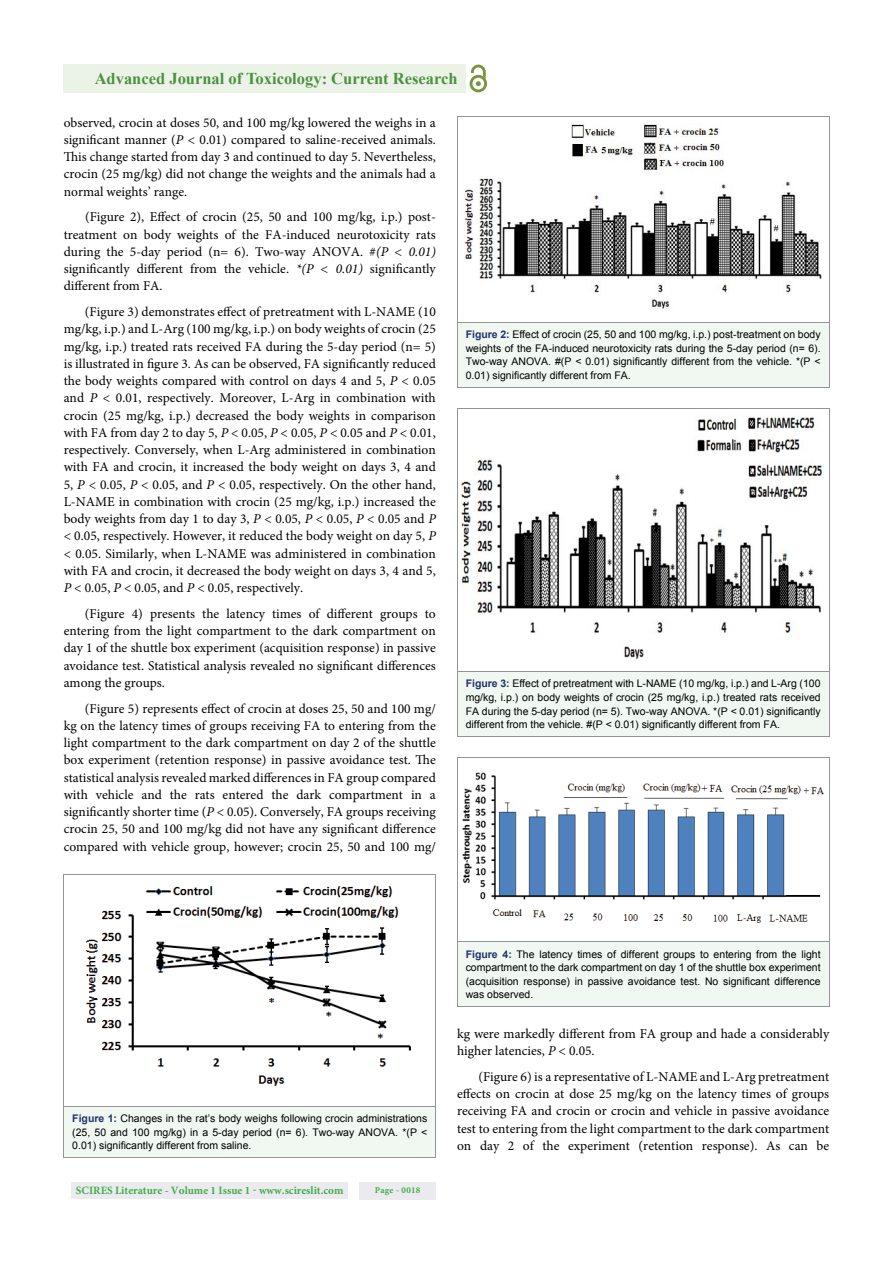
<style>
.page{position:relative;width:893px;height:1263px;background:#fff}
.page>*{position:absolute;margin:0;border:0;box-sizing:border-box;transform-origin:0 0}
.t1{font:700 16.5px "Times New Roman";color:#4d9041}
.t2{font:13.5px/17.2px "Minion Pro";color:#000;text-align:justify}
.t3{font:700 11.25px "Minion Pro";color:#41ad49}
.t4{font:10.5px/13.5px "Arial";color:#000;text-align:justify}
.t5{font:700 9px "Minion Pro";letter-spacing:.03em;color:#41ad49}
.s1{font-style:italic}
.s2{font-weight:700;color:#20336c}
</style>
<div class="page">
<div style="left:63px;top:64px;width:403px;height:28px;background:#eaf3e6"></div>
<img style="left:470px;top:79px;width:17px;height:13px">
<svg style="left:471px;top:65px;width:15px;height:21px"></svg>
<div style="left:72px;top:1182px;width:276px;height:17px;background:#ebeaef"></div>
<div style="left:359px;top:1182px;width:77px;height:17px;background:#ebeaef"></div>
<div style="left:64px;top:1106px;width:372px;height:52px;background:#f0f8f1"></div>
<hr style="left:64px;top:1106px;width:372px;height:1px;background:#939598">
<hr style="left:64px;top:1158px;width:372px;height:1px;background:#939598">
<img style="left:77px;top:879px;width:346px;height:214px;border-radius:4px">
<div style="left:457px;top:322px;width:372px;height:65px;background:#f0f8f1"></div>
<img style="left:460px;top:121px;width:366px;height:188px;border-radius:4px">
<div style="left:457px;top:671px;width:372px;height:66px;background:#f0f8f1"></div>
<img style="left:460px;top:413px;width:366px;height:246px;border-radius:4px">
<div style="left:457px;top:942px;width:372px;height:65px;background:#f0f8f1"></div>
<hr style="left:457px;top:942px;width:372px;height:1px;background:#939598">
<hr style="left:457px;top:1007px;width:372px;height:1px;background:#939598">
<img style="left:460px;top:762px;width:366px;height:167px;border-radius:4px">
<p class="t1" style="left:95px;top:69px;width:364px">Advanced Journal of Toxicology: Current Research</p>
<p class="t2" style="left:64px;top:115px;width:374px">observed, crocin at doses 50, and 100 mg/kg lowered the weighs in a significant manner (<span class="s1">P</span> &lt; 0.01) compared to saline-received animals.<br>This change started from day 3 and continued to day 5. Nevertheless, crocin (25 mg/kg) did not change the weights and the animals had a normal weights’ range.</p>
<p class="t2" style="left:64px;top:210px;width:374px;text-indent:21px">(Figure 2), Effect of crocin (25, 50 and 100 mg/kg, i.p.) post&shy;treatment on body weights of the FA-induced neurotoxicity rats during the 5-day period (n= 6). Two-way ANOVA. #<span class="s1">(P &lt; 0.01) </span>significantly different from the vehicle. <span class="s1">*(P &lt; 0.01)</span> significantly different from FA.</p>
<p class="t2" style="left:64px;top:304px;width:374px;text-indent:21px">(Figure 3) demonstrates effect of pretreatment with L-NAME (10 mg/kg, i.p.) and L-Arg (100 mg/kg, i.p.) on body weights of crocin (25 mg/kg, i.p.) treated rats received FA during the 5-day period (n= 5) is illustrated in figure 3. As can be observed, FA significantly reduced the body weights compared with control on days 4 and 5, <span class="s1">P</span> &lt; 0.05 and <span class="s1">P</span> &lt; 0.01, respectively. Moreover, L-Arg in combination with crocin (25 mg/kg, i.p.) decreased the body weights in comparison with FA from day 2 to day 5, <span class="s1">P</span> &lt; 0.05, <span class="s1">P</span> &lt; 0.05, <span class="s1">P</span> &lt; 0.05 and <span class="s1">P</span> &lt; 0.01, respectively. Conversely, when L-Arg administered in combination with FA and crocin, it increased the body weight on days 3, 4 and 5, <span class="s1">P</span> &lt; 0.05, <span class="s1">P</span> &lt; 0.05, and <span class="s1">P</span> &lt; 0.05, respectively. On the other hand, L-NAME in combination with crocin (25 mg/kg, i.p.) increased the body weights from day 1 to day 3, <span class="s1">P</span> &lt; 0.05, <span class="s1">P</span> &lt; 0.05, <span class="s1">P</span> &lt; 0.05 and <span class="s1">P </span>&lt; 0.05, respectively. However, it reduced the body weight on day 5, <span class="s1">P </span>&lt; 0.05. Similarly, when L-NAME was administered in combination with FA and crocin, it decreased the body weight on days 3, 4 and 5, <span class="s1">P</span> &lt; 0.05, <span class="s1">P</span> &lt; 0.05, and <span class="s1">P</span> &lt; 0.05, respectively.</p>
<p class="t2" style="left:64px;top:606px;width:374px;text-indent:21px">(Figure 4) presents the latency times of different groups to entering from the light compartment to the dark compartment on day 1 of the shuttle box experiment (acquisition response) in passive avoidance test. Statistical analysis revealed no significant differences among the groups.</p>
<p class="t2" style="left:64px;top:701px;width:374px;text-indent:21px">(Figure 5) represents effect of crocin at doses 25, 50 and 100 mg/ kg on the latency times of groups receiving FA to entering from the light compartment to the dark compartment on day 2 of the shuttle box experiment (retention response) in passive avoidance test. The statistical analysis revealed marked differences in FA group compared with vehicle and the rats entered the dark compartment in a significantly shorter time (<span class="s1">P</span> &lt; 0.05). Conversely, FA groups receiving crocin 25, 50 and 100 mg/kg did not have any significant difference compared with vehicle group, however; crocin 25, 50 and 100 mg/</p>
<p class="t4" style="left:466px;top:328px;width:356px"><span class="s2">Figure 2:</span> Effect of crocin (25, 50 and 100 mg/kg, i.p.) post-treatment on body weights of the FA-induced neurotoxicity rats during the 5-day period (n= 6).<br>Two-way ANOVA. #(P &lt; 0.01) significantly different from the vehicle. *(P &lt; 0.01) significantly different from FA.</p>
<p class="t4" style="left:466px;top:677px;width:356px"><span class="s2">Figure 3:</span> Effect of pretreatment with L-NAME (10 mg/kg, i.p.) and L-Arg (100 mg/kg, i.p.) on body weights of crocin (25 mg/kg, i.p.) treated rats received FA during the 5-day period (n= 5). Two-way ANOVA. *(P &lt; 0.01) significantly different from the vehicle. #(P &lt; 0.01) significantly different from FA.</p>
<p class="t4" style="left:466px;top:947px;width:356px"><span class="s2">Figure 4:</span> The latency times of different groups to entering from the light compartment to the dark compartment on day 1 of the shuttle box experiment (acquisition response) in passive avoidance test. No significant difference was observed.</p>
<p class="t4" style="left:72px;top:1112px;width:356px"><span class="s2">Figure 1:</span> Changes in the rat’s body weighs following crocin administrations (25, 50 and 100 mg/kg) in a 5-day period (n= 6). Two-way ANOVA. *(P &lt; 0.01) significantly different from saline.</p>
<p class="t3" style="left:76px;top:1186px;width:269px">SCIRES Literature - Volume 1 Issue 1 - www.scireslit.com</p>
<p class="t5" style="left:375px;top:1186px;width:47px">Page - 0018</p>
<p class="t2" style="left:457px;top:1026px;width:374px">kg were markedly different from FA group and hade a considerably higher latencies, <span class="s1">P</span> &lt; 0.05.</p>
<p class="t2" style="left:457px;top:1069px;width:374px;text-indent:21px">(Figure 6) is a representative of L-NAME and L-Arg pretreatment effects on crocin at dose 25 mg/kg on the latency times of groups receiving FA and crocin or crocin and vehicle in passive avoidance test to entering from the light compartment to the dark compartment on day 2 of the experiment (retention response). As can be</p>
</div>
